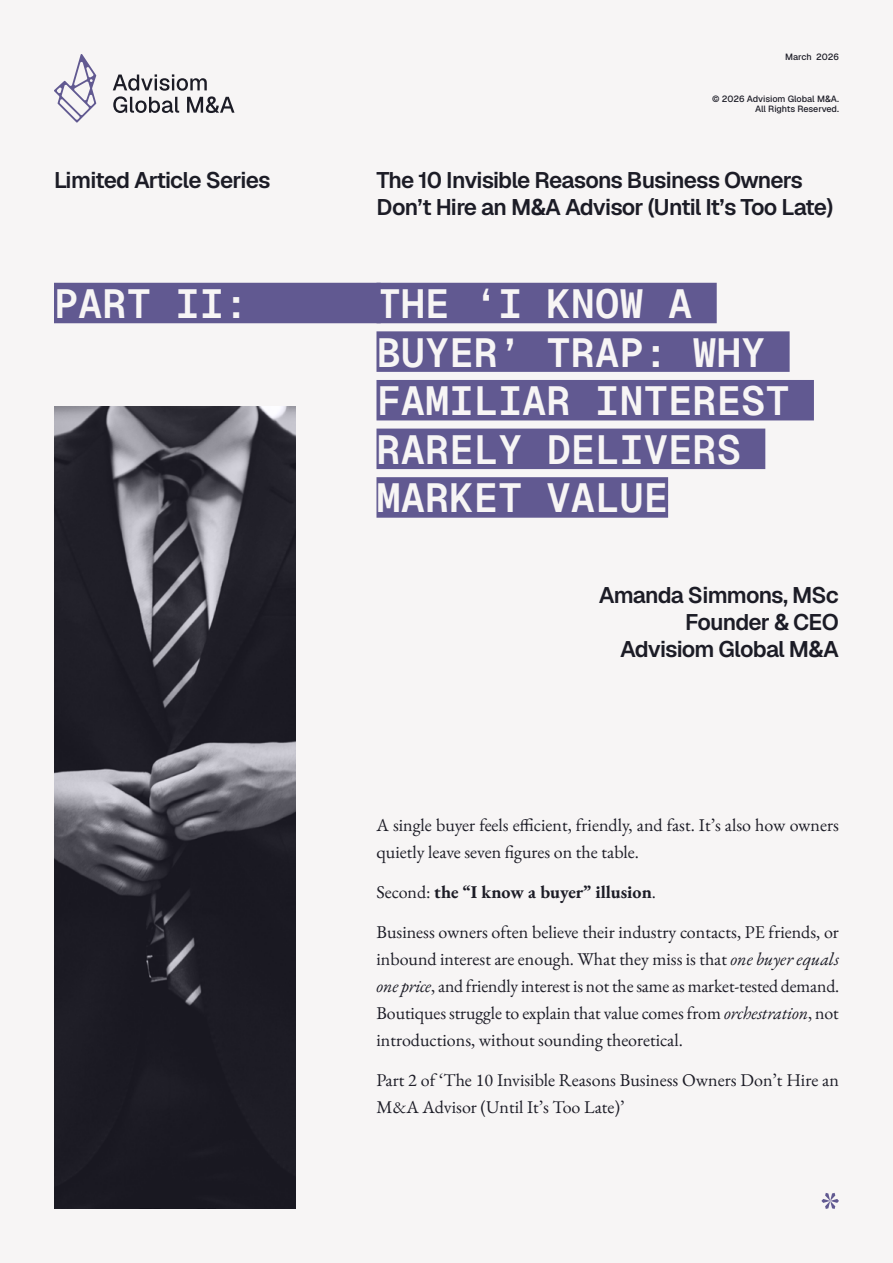
<style>
.page{position:relative;width:893px;height:1263px;background:#f7f5f5}
.page>*{position:absolute;margin:0;border:0;box-sizing:border-box;transform-origin:0 0}
.t1{font:600 40.5px/48.6px "Geist Mono";color:#f7f5f5}
.t2{font:600 22.5px/27px "Geist";letter-spacing:-.04em;color:#1c1c26}
.t3{font:18px/27px "EB Garamond";color:#1c1c26}
.t4{font:700 18px "EB Garamond";color:#1c1c26}
.t5{font:500 9px/10.8px "Geist";letter-spacing:-.01em;color:#1c1c26;text-align:right}
.s1{font-weight:400}
.s2{font-style:italic}
</style>
<div class="page">
<div style="left:376px;top:283px;width:341px;height:40px;background:#615991"></div>
<div style="left:376px;top:331px;width:414px;height:41px;background:#615991"></div>
<div style="left:376px;top:380px;width:438px;height:40px;background:#615991"></div>
<div style="left:376px;top:429px;width:389px;height:40px;background:#615991"></div>
<div style="left:376px;top:477px;width:292px;height:41px;background:#615991"></div>
<div style="left:54px;top:283px;width:327px;height:40px;background:#615991"></div>
<svg style="left:113px;top:74px;width:121px;height:39px"></svg>
<svg style="left:54px;top:54px;width:42px;height:69px"></svg>
<svg style="left:821px;top:1193px;width:18px;height:16px"></svg>
<img style="left:54px;top:407px;width:242px;height:802px">
<p class="t2" style="left:54px;top:166px;width:218px">Limited Article Series</p>
<h1 class="t1" style="left:54px;top:278px;width:196px">PART II:</h1>
<p class="t5" style="left:785px;top:52px;width:55px">March 2026</p>
<p class="t5" style="left:712px;top:93px;width:128px">© 2026 Advisiom Global M&amp;A.<br>All Rights Reserved.</p>
<p class="t2" style="left:376px;top:166px;width:458px">The 10 Invisible Reasons Business Owners<br>Don’t Hire an M&amp;A Advisor (Until It’s Too Late)</p>
<h1 class="t1" style="left:376px;top:278px;width:415px">THE ‘I KNOW A<br>BUYER’ TRAP: WHY<br>FAMILIAR INTEREST<br>RARELY DELIVERS<br>MARKET VALUE</h1>
<p class="t2" style="left:599px;top:581px;width:242px;text-align:right">Amanda Simmons, MSc<br>Founder &amp; CEO<br>Advisiom Global M&amp;A</p>
<p class="t3" style="left:376px;top:812px;width:464px">A single buyer feels efficient, friendly, and fast. It’s also how owners quietly leave seven figures on the table.</p>
<p class="t4" style="left:376px;top:879px;width:281px"><span class="s1">Second:</span> the “I know a buyer” illusion<span class="s1">.</span></p>
<p class="t3" style="left:376px;top:918px;width:464px;text-align:justify">Business owners often believe their industry contacts, PE friends, or inbound interest are enough. What they miss is that <span class="s2">one buyer equals one price</span>, and friendly interest is not the same as market-tested demand.<br>Boutiques struggle to explain that value comes from <span class="s2">orchestration</span>, not introductions, without sounding theoretical.</p>
<p class="t3" style="left:376px;top:1066px;width:464px">Part 2 of ‘The 10 Invisible Reasons Business Owners Don’t Hire an<br>M&amp;A Advisor (Until It’s Too Late)’</p>
</div>
